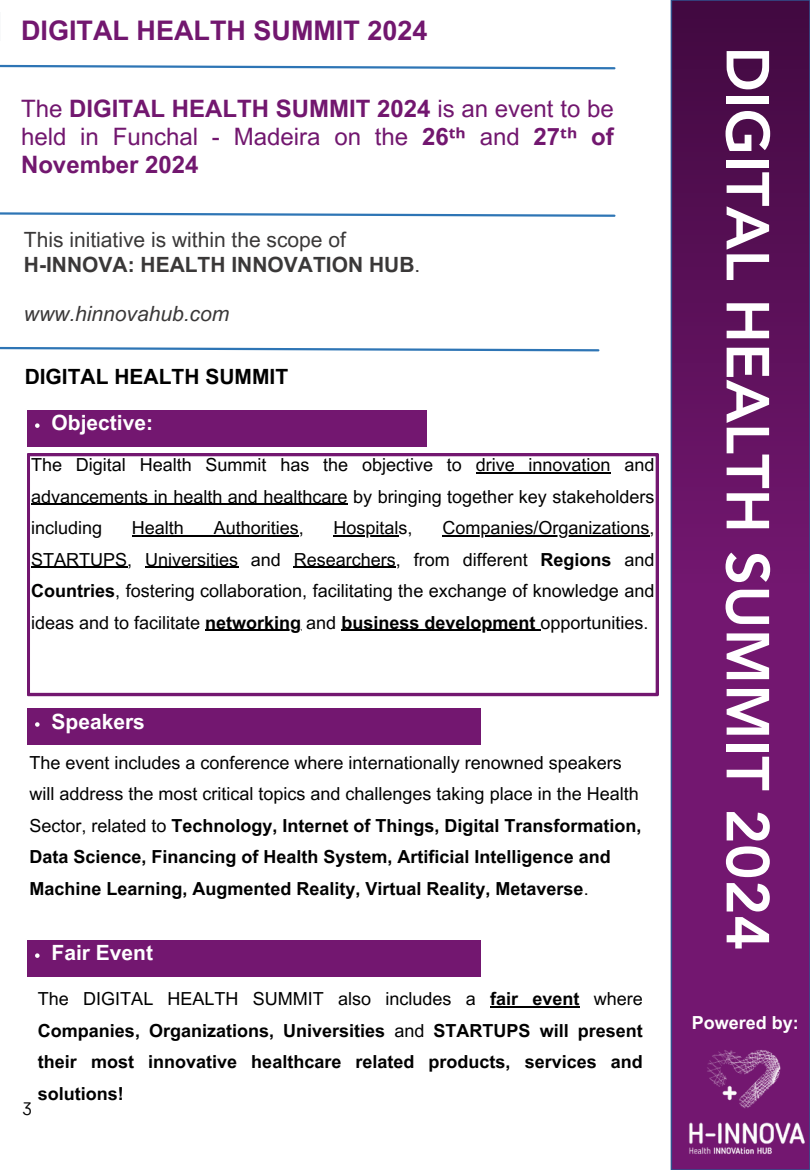
<style>
.page{position:relative;width:810px;height:1170px;background:#fff}
.page>*{position:absolute;margin:0;border:0;box-sizing:border-box;transform-origin:0 0}
.t1{font:800 60px "Avenir LT Pro";color:#fff}
.t2{font:700 27px "Arial MT Pro";color:#72176f}
.t3{font:24px/28.2px "Arial MT Pro";color:#72176f;text-align:justify}
.t4{font:21px/24.8px "Arial MT Pro";color:#3a3838}
.t5{font:700 21px "Arial MT Pro";color:#fff}
.t6{font:700 21px "Arial MT Pro";color:#000}
.t7{font:italic 21px "Arial MT Pro";color:#3a3838}
.t8{font:700 18px/31.5px "Arial MT Pro";color:#000;text-align:justify}
.t9{font:18px/31.5px "Arial MT Pro";color:#000;text-align:justify}
.t10{font:700 18px "Arial MT Pro";color:#fff}
.t11{font:18px "TT Rounds Condensed";color:#000}
.s1{font-weight:700}
.s2{font-family:"Noto Sans";font-weight:700}
.s3{font-weight:400}
</style>
<div class="page">
<svg style="left:671px;top:0;width:139px;height:1010px;background:#631362"></svg>
<img style="left:670px;top:1010px;width:140px;height:160px">
<svg style="left:0;top:64px;width:616px;height:6px"></svg>
<svg style="left:0;top:212px;width:616px;height:5px"></svg>
<svg style="left:0;top:346px;width:600px;height:6px"></svg>
<svg style="left:27px;top:453px;width:632px;height:243px"></svg>
<hr style="left:476px;top:472px;width:135px;height:1px;background:#000">
<hr style="left:31px;top:504px;width:317px;height:1px;background:#000">
<hr style="left:132px;top:535px;width:167px;height:1px;background:#000">
<hr style="left:334px;top:535px;width:65px;height:1px;background:#000">
<hr style="left:442px;top:535px;width:207px;height:1px;background:#000">
<hr style="left:31px;top:567px;width:96px;height:1px;background:#000">
<hr style="left:145px;top:567px;width:93px;height:1px;background:#000">
<hr style="left:294px;top:567px;width:102px;height:1px;background:#000">
<hr style="left:205px;top:630px;width:96px;height:1px;background:#000">
<hr style="left:341px;top:630px;width:199px;height:1px;background:#000">
<hr style="left:490px;top:1006px;width:90px;height:1px;background:#000">
<div style="left:27px;top:940px;width:453px;height:36px;background:#731770"></div>
<svg style="left:35px;top:953px;width:5px;height:5px"></svg>
<div style="left:27px;top:709px;width:453px;height:36px;background:#731770"></div>
<svg style="left:35px;top:722px;width:5px;height:5px"></svg>
<div style="left:27px;top:410px;width:400px;height:36px;background:#731770"></div>
<svg style="left:35px;top:423px;width:5px;height:5px"></svg>
<p class="t2" style="left:21px;top:20px;width:408px">DIGITAL HEALTH SUMMIT 2024</p>
<h5 class="t3" style="left:21px;top:97px;width:594px">The <span class="s1">DIGITAL HEALTH SUMMIT 2024</span> is an event to be held in Funchal - Madeira on the <span class="s1">26</span><span class="s2">ᵗʰ</span> and <span class="s1">27</span><span class="s2">ᵗʰ</span> <span class="s1">of November 2024</span></h5>
<h5 class="t4" style="left:24px;top:230px;width:398px">This initiative is within the scope of<br><span class="s1">H-INNOVA: HEALTH INNOVATION HUB</span>.</h5>
<h4 class="t7" style="left:24px;top:306px;width:207px">www.hinnovahub.com</h4>
<h6 class="t6" style="left:25px;top:369px;width:265px">DIGITAL HEALTH SUMMIT</h6>
<p class="t5" style="left:52px;top:415px;width:103px">Objective:</p>
<p class="t9" style="left:31px;top:451px;width:625px">The Digital Health Summit has the objective to drive innovation and advancements in health and healthcare by bringing together key stakeholders including</p>
<p class="t9" style="left:31px;top:514px;width:625px;text-indent:411px">Companies/Organizations, STARTUPS, Universities and Researchers, from different <span class="s1">Regions</span> and <span class="s1">Countries</span>, fostering collaboration, facilitating the exchange of knowledge and ideas and to facilitate <span class="s1">networking</span> and <span class="s1">business development</span> opportunities.</p>
<p class="t9" style="left:132px;top:514px;width:54px">Health</p>
<p class="t9" style="left:214px;top:514px;width:92px">Authorities,</p>
<p class="t9" style="left:334px;top:514px;width:81px">Hospitals,</p>
<p class="t5" style="left:52px;top:714px;width:95px">Speakers</p>
<p class="t8" style="left:30px;top:749px;width:614px;text-align:left"><span class="s3">The event includes a conference where internationally renowned speakers will address the most critical topics and challenges taking place in the Health Sector, related to</span> Technology, Internet of Things, Digital Transformation, Data Science, Financing of Health System, Artificial Intelligence and Machine Learning, Augmented Reality, Virtual Reality, Metaverse<span class="s3">.</span></p>
<p class="t5" style="left:52px;top:945px;width:103px">Fair Event</p>
<p class="t8" style="left:38px;top:985px;width:606px"><span class="s3">The DIGITAL HEALTH SUMMIT also includes a</span> fair event <span class="s3">where </span>Companies, Organizations, Universities <span class="s3">and</span> STARTUPS will present their most innovative healthcare related products, services and solutions!</p>
<p class="t11" style="left:23px;top:1097px;width:10px">3</p>
<h1 class="t1" style="left:772px;top:46px;width:906px;rotate:90deg">DIGITAL HEALTH SUMMIT 2024</h1>
<h3 class="t10" style="left:692px;top:1016px;width:109px">Powered by:</h3>
</div>
